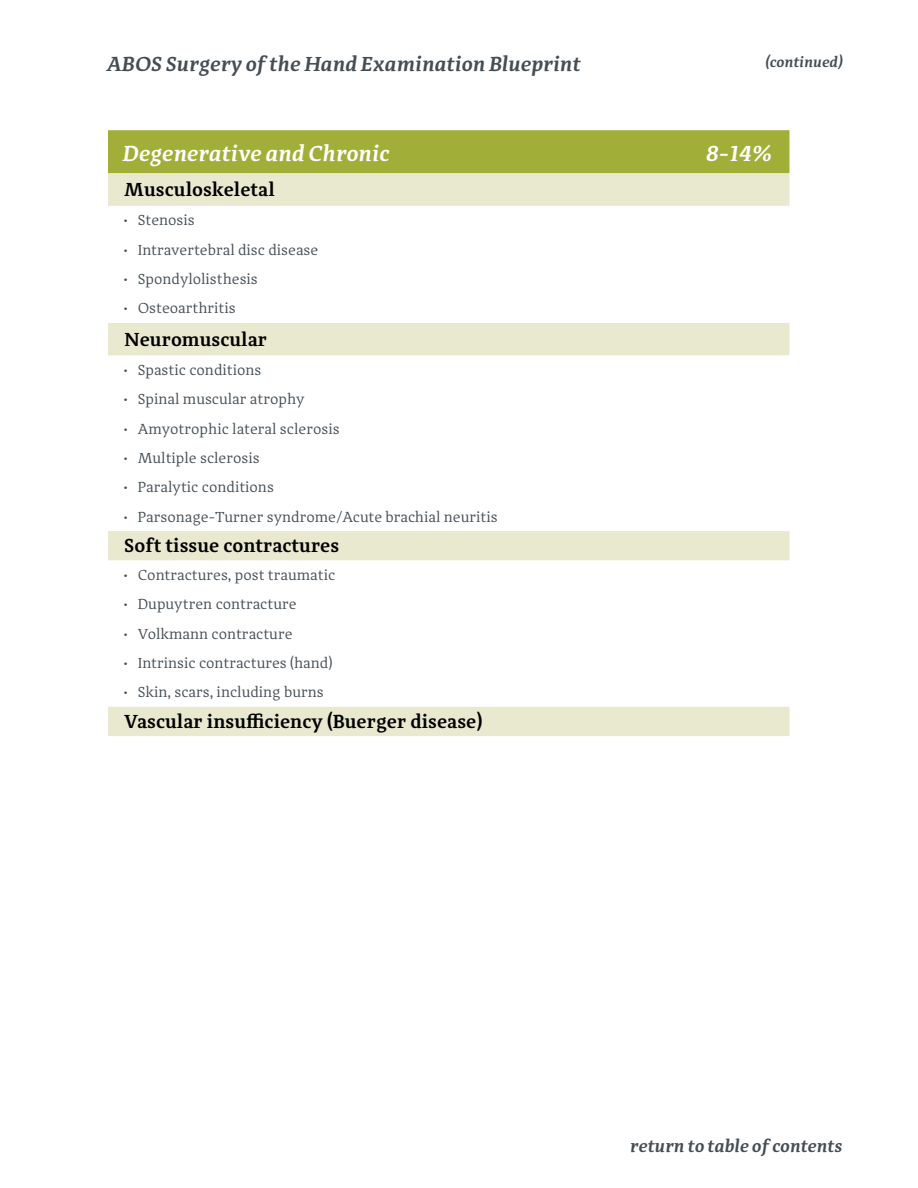
<style>
.page{position:relative;width:918px;height:1188px;background:#fff}
.page>*{position:absolute;margin:0;border:0;box-sizing:border-box;transform-origin:0 0}
.t1{font:italic 600 22.5px "Adagio Serif";color:#fff}
.t2{font:italic 600 21px "Adagio Serif";color:#444d54}
.t3{font:600 19.5px "Adagio Serif";color:#000}
.t4{font:italic 600 18px "Adagio Serif";color:#444d54}
.t5{font:15px "Adagio Serif";color:#444d54}
.t6{font:italic 600 15px "Adagio Serif";color:#444d54}
</style>
<div class="page">
<div style="left:108px;top:130px;width:681px;height:43px;background:#a1af39"></div>
<svg style="left:108px;top:173px;width:681px;height:563px"></svg>
<h2 class="t2" style="left:108px;top:51px;width:475px">ABOS Surgery of the Hand Examination Blueprint</h2>
<p class="t6" style="left:766px;top:52px;width:79px">(continued)</p>
<h1 class="t1" style="left:124px;top:139px;width:268px">Degenerative and Chronic</h1>
<h1 class="t1" style="left:707px;top:139px;width:68px">8-14%</h1>
<h3 class="t3" style="left:124px;top:177px;width:152px">Musculoskeletal</h3>
<p class="t5" style="left:124px;top:211px;width:72px">• Stenosis</p>
<p class="t5" style="left:124px;top:240px;width:196px">• Intravertebral disc disease</p>
<p class="t5" style="left:124px;top:270px;width:135px">• Spondylolisthesis</p>
<p class="t5" style="left:124px;top:299px;width:113px">• Osteoarthritis</p>
<h3 class="t3" style="left:124px;top:326px;width:144px">Neuromuscular</h3>
<p class="t5" style="left:124px;top:361px;width:139px">• Spastic conditions</p>
<p class="t5" style="left:124px;top:390px;width:182px">• Spinal muscular atrophy</p>
<p class="t5" style="left:124px;top:419px;width:217px">• Amyotrophic lateral sclerosis</p>
<p class="t5" style="left:124px;top:449px;width:137px">• Multiple sclerosis</p>
<p class="t5" style="left:124px;top:478px;width:151px">• Paralytic conditions</p>
<p class="t5" style="left:124px;top:507px;width:375px">• Parsonage-Turner syndrome/Acute brachial neuritis</p>
<h3 class="t3" style="left:124px;top:533px;width:217px">Soft tissue contractures</h3>
<p class="t5" style="left:124px;top:566px;width:213px">• Contractures, post traumatic</p>
<p class="t5" style="left:124px;top:595px;width:174px">• Dupuytren contracture</p>
<p class="t5" style="left:124px;top:624px;width:170px">• Volkmann contracture</p>
<p class="t5" style="left:124px;top:654px;width:210px">• Intrinsic contractures (hand)</p>
<p class="t5" style="left:124px;top:683px;width:201px">• Skin, scars, including burns</p>
<h3 class="t3" style="left:124px;top:709px;width:359px">Vascular insufficiency (Buerger disease)</h3>
<p class="t4" style="left:631px;top:1135px;width:214px">return to table of contents</p>
</div>
